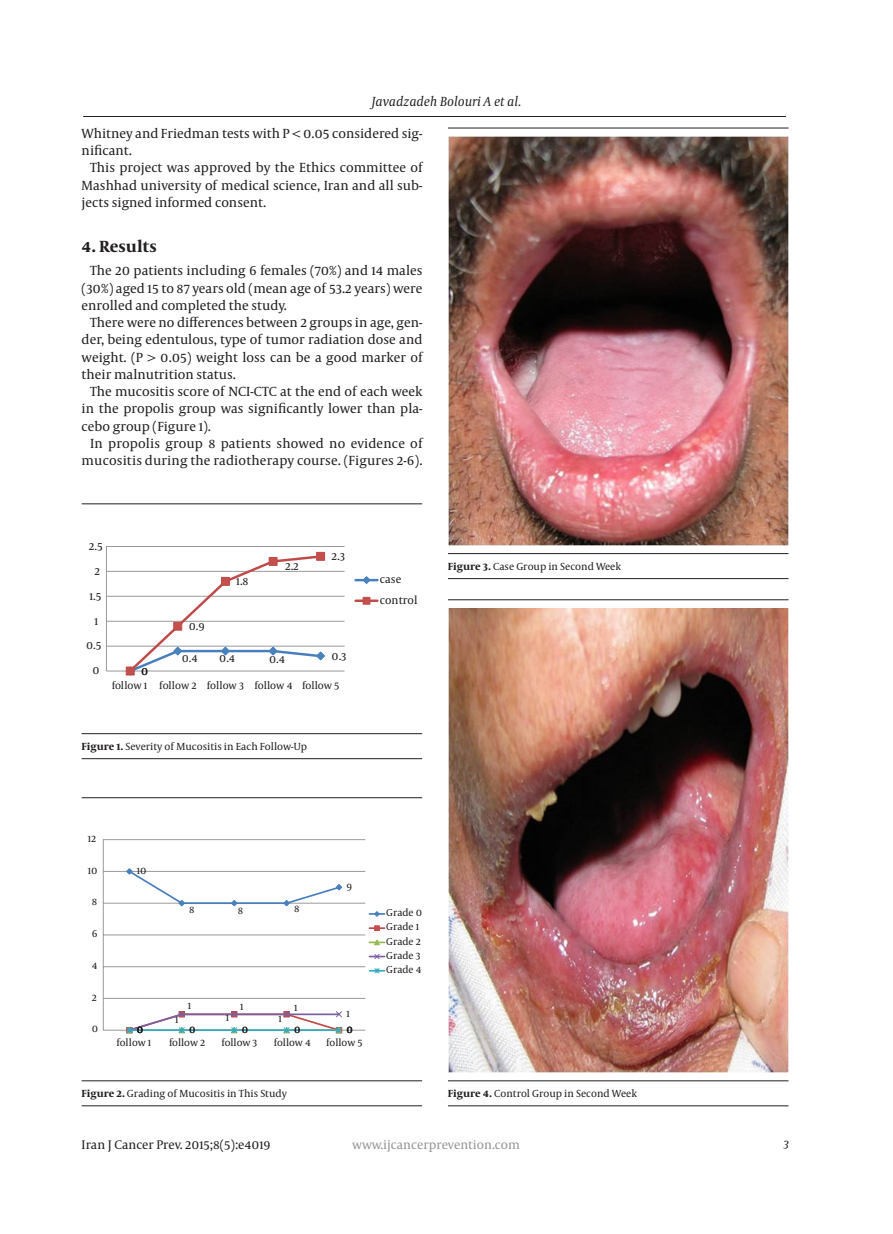
<style>
.page{position:relative;width:893px;height:1234px;background:#fff}
.page>*{position:absolute;margin:0;border:0;box-sizing:border-box;transform-origin:0 0}
.t1{font:700 16.5px "Capitolium News";color:#231f20}
.t2{font:13.5px/17.2px "Capitolium News";color:#231f20;text-align:justify}
.t3{font:italic 13.5px "Capitolium News";color:#231f20}
.t4{font:12.75px "Capitolium News";color:#231f20}
.t5{font:12.75px "Capitolium News";color:#939598}
.even-footer-right{font:italic 12px "Capitolium News";color:#231f20}
.Image{font:11.4px/20.5px "Capitolium News";color:#231f20}
.Image-2{font:10.65px "Capitolium News";color:#231f20}
.fcaption_bottom{font:10.5px "Capitolium News";color:#231f20}
.Image-3{font:10.35px/14.2px "Capitolium News";color:#231f20}
.s1{font-weight:700}
</style>
<div class="page">
<hr style="left:83px;top:116px;width:703px;height:1px;background:#231f20">
<hr style="left:82px;top:503px;width:340px;height:1px;background:#231f20">
<hr style="left:82px;top:733px;width:340px;height:1px;background:#231f20">
<hr style="left:82px;top:758px;width:340px;height:1px;background:#231f20">
<hr style="left:106px;top:645px;width:239px;height:1px;background:#989a9d">
<hr style="left:106px;top:620px;width:239px;height:1px;background:#989a9d">
<hr style="left:106px;top:595px;width:239px;height:1px;background:#989a9d">
<hr style="left:106px;top:571px;width:239px;height:1px;background:#989a9d">
<hr style="left:106px;top:546px;width:239px;height:1px;background:#989a9d">
<hr style="left:106px;top:546px;width:1px;height:125px;background:#989a9d">
<hr style="left:106px;top:670px;width:239px;height:1px;background:#989a9d">
<svg style="left:125px;top:553px;width:201px;height:123px"></svg>
<div style="left:126px;top:666px;width:9px;height:9px;background:#c3504d;border:1px solid #bf4a48"></div>
<div style="left:173px;top:621px;width:9px;height:9px;background:#c3504d;border:1px solid #bf4a48"></div>
<div style="left:221px;top:577px;width:9px;height:8px;background:#c3504d"></div>
<div style="left:269px;top:557px;width:8px;height:8px;background:#c3504d"></div>
<div style="left:316px;top:552px;width:9px;height:8px;background:#c3504d"></div>
<hr style="left:356px;top:578px;width:21px;height:3px;background:#477ebd">
<svg style="left:362px;top:576px;width:9px;height:8px"></svg>
<hr style="left:356px;top:599px;width:21px;height:3px;background:#bf4a48">
<div style="left:363px;top:596px;width:7px;height:8px;background:#c3504d;border:1px solid #bf4a48"></div>
<hr style="left:82px;top:797px;width:340px;height:1px;background:#231f20">
<hr style="left:82px;top:1080px;width:340px;height:1px;background:#231f20">
<hr style="left:82px;top:1105px;width:340px;height:1px;background:#231f20">
<hr style="left:103px;top:997px;width:262px;height:1px;background:#989a9d">
<hr style="left:103px;top:966px;width:262px;height:1px;background:#989a9d">
<hr style="left:103px;top:934px;width:262px;height:1px;background:#989a9d">
<hr style="left:103px;top:902px;width:262px;height:1px;background:#989a9d">
<hr style="left:103px;top:870px;width:262px;height:1px;background:#989a9d">
<hr style="left:103px;top:839px;width:262px;height:1px;background:#989a9d">
<hr style="left:103px;top:839px;width:1px;height:190px;background:#989a9d">
<hr style="left:103px;top:1029px;width:262px;height:1px;background:#989a9d">
<svg style="left:126px;top:868px;width:217px;height:38px"></svg>
<svg style="left:126px;top:1011px;width:217px;height:22px"></svg>
<svg style="left:369px;top:911px;width:15px;height:5px"></svg>
<svg style="left:369px;top:925px;width:15px;height:5px"></svg>
<svg style="left:369px;top:940px;width:15px;height:5px"></svg>
<svg style="left:369px;top:954px;width:15px;height:5px"></svg>
<svg style="left:369px;top:968px;width:15px;height:5px"></svg>
<hr style="left:448px;top:128px;width:340px;height:1px;background:#231f20">
<hr style="left:448px;top:553px;width:340px;height:1px;background:#231f20">
<hr style="left:448px;top:578px;width:340px;height:1px;background:#231f20">
<img style="left:448px;top:136px;width:340px;height:409px">
<hr style="left:448px;top:599px;width:340px;height:1px;background:#231f20">
<hr style="left:448px;top:1080px;width:340px;height:1px;background:#231f20">
<hr style="left:448px;top:1105px;width:340px;height:1px;background:#231f20">
<img style="left:448px;top:608px;width:340px;height:464px">
<p class="t3" style="left:372px;top:94px;width:151px">Javadzadeh Bolouri A et al.</p>
<p class="t2" style="left:82px;top:125px;width:342px">Whitney and Friedman tests with P &lt; 0.05 considered sig&shy;nificant.</p>
<p class="t2" style="left:82px;top:159px;width:342px;text-indent:9px">This project was approved by the Ethics committee of Mashhad university of medical science, Iran and all sub&shy;jects signed informed consent.</p>
<p class="t1" style="left:82px;top:237px;width:77px">4. Results</p>
<p class="t2" style="left:82px;top:262px;width:342px;text-indent:9px">The 20 patients including 6 females (70%) and 14 males (30%) aged 15 to 87 years old (mean age of 53.2 years) were enrolled and completed the study.</p>
<p class="t2" style="left:82px;top:314px;width:342px;text-indent:9px">There were no differences between 2 groups in age, gen&shy;der, being edentulous, type of tumor radiation dose and weight. (P &gt; 0.05) weight loss can be a good marker of their malnutrition status.</p>
<p class="t2" style="left:82px;top:383px;width:342px;text-indent:9px">The mucositis score of NCI-CTC at the end of each week in the propolis group was significantly lower than pla&shy;cebo group (Figure 1).</p>
<p class="t2" style="left:82px;top:435px;width:342px;text-align:right">In propolis group 8 patients showed no evidence of mucositis during the radiotherapy course. (Figures 2-6).</p>
<p class="Image" style="left:89px;top:535px;width:15px">2.5</p>
<p class="Image" style="left:95px;top:560px;width:7px">2</p>
<p class="Image" style="left:89px;top:585px;width:14px">1.5</p>
<p class="Image" style="left:95px;top:610px;width:5px">1</p>
<p class="Image" style="left:86px;top:635px;width:17px">0.5</p>
<p class="Image" style="left:92px;top:660px;width:9px">0</p>
<p class="Image" style="left:189px;top:616px;width:18px">0.9</p>
<p class="Image" style="left:236px;top:571px;width:14px">1.8</p>
<p class="Image" style="left:285px;top:556px;width:15px">2.2</p>
<p class="Image" style="left:332px;top:546px;width:15px">2.3</p>
<p class="Image" style="left:141px;top:661px;width:9px">0</p>
<p class="Image" style="left:182px;top:647px;width:18px">0.4</p>
<p class="Image" style="left:219px;top:647px;width:18px">0.4</p>
<p class="Image" style="left:269px;top:649px;width:18px">0.4</p>
<p class="Image" style="left:332px;top:646px;width:16px">0.3</p>
<p class="Image-2" style="left:112px;top:679px;width:229px">follow 1 follow 2 follow 3 follow 4 follow 5</p>
<p class="fcaption_bottom" style="left:82px;top:740px;width:227px"><span class="s1">Figure 1.</span> Severity of Mucositis in Each Follow-Up</p>
<p class="Image" style="left:380px;top:569px;width:39px">case control</p>
<p class="fcaption_bottom" style="left:448px;top:560px;width:175px"><span class="s1">Figure 3.</span> Case Group in Second Week</p>
<p class="Image-3" style="left:88px;top:831px;width:10px">12</p>
<p class="Image-3" style="left:88px;top:863px;width:11px">10</p>
<p class="Image-3" style="left:92px;top:894px;width:7px">8</p>
<p class="Image-3" style="left:92px;top:926px;width:7px">6</p>
<p class="Image-3" style="left:92px;top:958px;width:7px">4</p>
<p class="Image-3" style="left:92px;top:990px;width:7px">2</p>
<p class="Image-3" style="left:137px;top:863px;width:11px">10</p>
<p class="Image-3" style="left:189px;top:902px;width:7px">8</p>
<p class="Image-3" style="left:238px;top:903px;width:7px">8</p>
<p class="Image-3" style="left:294px;top:901px;width:7px">8</p>
<p class="Image-3" style="left:188px;top:998px;width:5px">1</p>
<p class="Image-3" style="left:240px;top:999px;width:5px">1</p>
<p class="Image-3" style="left:294px;top:1000px;width:5px">1</p>
<p class="Image-3" style="left:175px;top:1012px;width:5px">1</p>
<p class="Image-3" style="left:226px;top:1010px;width:5px">1</p>
<p class="Image-3" style="left:278px;top:1011px;width:5px">1</p>
<p class="Image-3" style="left:347px;top:879px;width:7px">9</p>
<p class="Image-3" style="left:346px;top:1006px;width:5px">1</p>
<p class="Image-3" style="left:92px;top:1021px;width:8px">0</p>
<p class="Image-3" style="left:189px;top:1022px;width:8px">0</p>
<p class="Image-3" style="left:242px;top:1022px;width:8px">0</p>
<p class="Image-3" style="left:294px;top:1022px;width:8px">0</p>
<p class="Image-3" style="left:346px;top:1022px;width:8px">0</p>
<p class="Image-3" style="left:137px;top:1022px;width:8px">0</p>
<p class="Image-3" style="left:117px;top:1034px;width:36px">follow 1</p>
<p class="Image-3" style="left:169px;top:1034px;width:38px">follow 2</p>
<p class="Image-3" style="left:221px;top:1034px;width:37px">follow 3</p>
<p class="Image-3" style="left:274px;top:1034px;width:38px">follow 4</p>
<p class="Image-3" style="left:326px;top:1034px;width:38px">follow 5</p>
<p class="fcaption_bottom" style="left:82px;top:1087px;width:207px"><span class="s1">Figure 2.</span> Grading of Mucositis in This Study</p>
<p class="Image-3" style="left:386px;top:905px;width:38px">Grade 0<br>Grade 1<br>Grade 2<br>Grade 3<br>Grade 4</p>
<p class="fcaption_bottom" style="left:448px;top:1087px;width:191px"><span class="s1">Figure 4.</span> Control Group in Second Week</p>
<p class="t4" style="left:82px;top:1136px;width:191px">Iran J Cancer Prev. 2015;8(5):e4019</p>
<p class="t5" style="left:352px;top:1136px;width:169px">www.ijcancerprevention.com</p>
<p class="even-footer-right" style="left:783px;top:1136px;width:7px">3</p>
</div>
